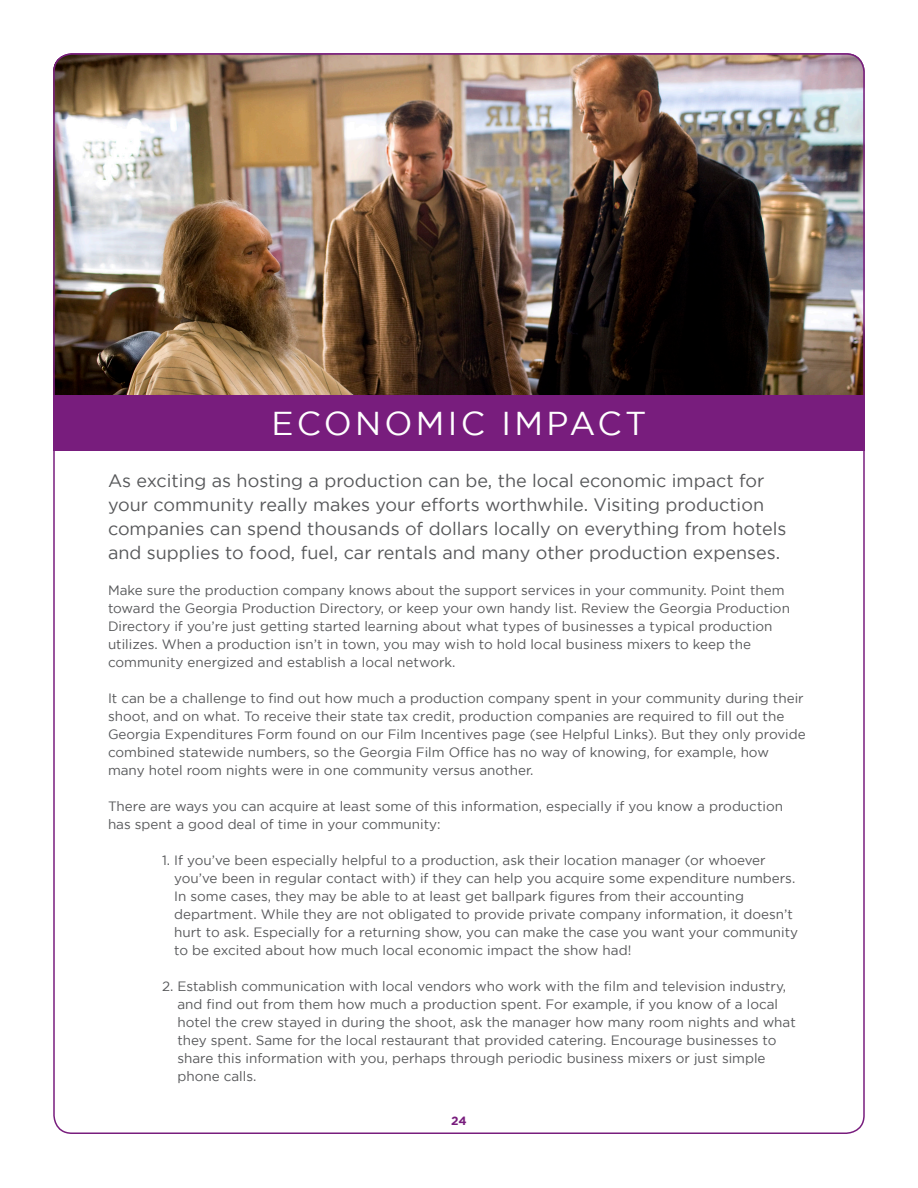
<style>
.page{position:relative;width:918px;height:1188px;background:#fff}
.page>*{position:absolute;margin:0;border:0;box-sizing:border-box;transform-origin:0 0}
.t1{font:33px "Gotham";letter-spacing:.1em;color:#fff}
.t2{font:18px/24px "Gotham";color:#57585a}
.t3{font:13.5px/18px "Gotham";color:#57585a}
.t4{font:700 12px "Gotham";color:#781d7d}
</style>
<div class="page">
<img style="left:53px;top:54px;width:809px;height:341px">
<div style="left:53px;top:395px;width:812px;height:55px;background:#781d7d"></div>
<p class="t1" style="left:271px;top:405px;width:377px">ECONOMIC IMPACT</p>
<p class="t2" style="left:108px;top:469px;width:680px">As exciting as hosting a production can be, the local economic impact for your community really makes your efforts worthwhile. Visiting production companies can spend thousands of dollars locally on everything from hotels and supplies to food, fuel, car rentals and many other production expenses.</p>
<p class="t3" style="left:108px;top:581px;width:683px">Make sure the production company knows about the support services in your community. Point them toward the Georgia Production Directory, or keep your own handy list. Review the Georgia Production Directory if you’re just getting started learning about what types of businesses a typical production utilizes. When a production isn’t in town, you may wish to hold local business mixers to keep the community energized and establish a local network.</p>
<p class="t3" style="left:108px;top:689px;width:699px">It can be a challenge to find out how much a production company spent in your community during their shoot, and on what. To receive their state tax credit, production companies are required to fill out the Georgia Expenditures Form found on our Film Incentives page (see Helpful Links). But they only provide combined statewide numbers, so the Georgia Film Office has no way of knowing, for example, how many hotel room nights were in one community versus another.</p>
<p class="t3" style="left:108px;top:797px;width:677px">There are ways you can acquire at least some of this information, especially if you know a production has spent a good deal of time in your community:</p>
<p class="t3" style="left:174px;top:851px;width:626px;text-indent:-12px">1. If you’ve been especially helpful to a production, ask their location manager (or whoever you’ve been in regular contact with) if they can help you acquire some expenditure numbers.<br>In some cases, they may be able to at least get ballpark figures from their accounting department. While they are not obligated to provide private company information, it doesn’t hurt to ask. Especially for a returning show, you can make the case you want your community to be excited about how much local economic impact the show had!</p>
<p class="t3" style="left:177px;top:977px;width:620px;text-indent:-15px">2. Establish communication with local vendors who work with the film and television industry, and find out from them how much a production spent. For example, if you know of a local hotel the crew stayed in during the shoot, ask the manager how many room nights and what they spent. Same for the local restaurant that provided catering. Encourage businesses to share this information with you, perhaps through periodic business mixers or just simple phone calls.</p>
<p class="t4" style="left:451px;top:1114px;width:17px">24</p>
</div>
